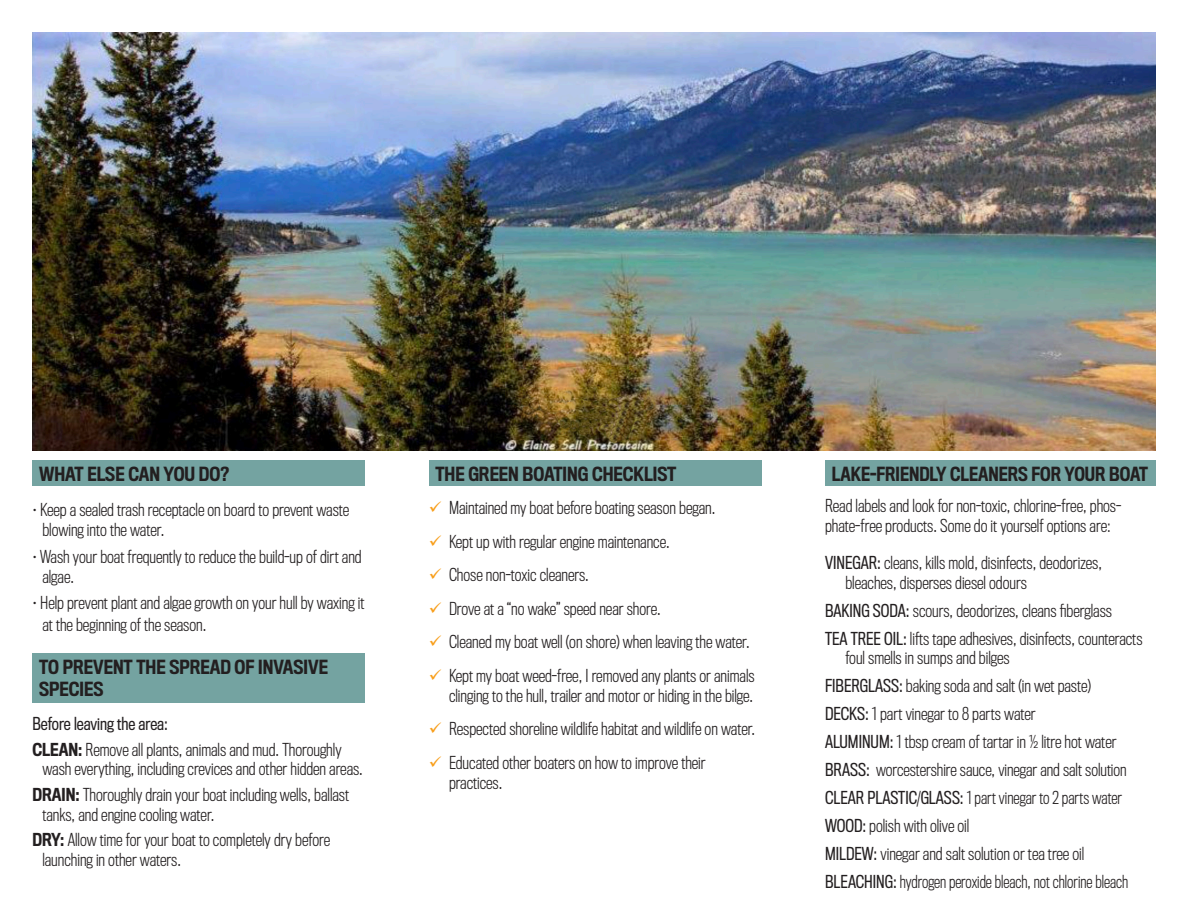
<style>
.page{position:relative;width:1188px;height:918px;background:#fff}
.page>*{position:absolute;margin:0;border:0;box-sizing:border-box;transform-origin:0 0}
.t1{font:500 18px/21.6px "Titling Gothic FB Cond";color:#231f20}
.t2{font:300 16.5px/19.8px "Titling Gothic FB Cond";color:#231f20}
.t3{font:300 16.5px "Titling Gothic FB Cond";color:#231f20;scale:.93 1}
.t4{font:300 16.5px "Titling Gothic FB Cond";color:#231f20;scale:.95 1}
.t5{font:16.5px "Titling Gothic FB Cond";color:#231f20}
.s1{font-weight:500}
.s2{color:#f89f1c}
.s3{font-weight:400}
</style>
<div class="page">
<div style="left:32px;top:460px;width:333px;height:26px;background:#74a3a1"></div>
<div style="left:32px;top:654px;width:333px;height:49px;background:#74a3a1"></div>
<div style="left:429px;top:460px;width:332px;height:26px;background:#74a3a1"></div>
<div style="left:825px;top:460px;width:331px;height:26px;background:#74a3a1"></div>
<img style="left:32px;top:32px;width:1124px;height:418px">
<p class="t1" style="left:39px;top:464px;width:191px">WHAT ELSE CAN YOU DO?</p>
<p class="t2" style="left:42px;top:501px;width:308px;text-indent:-10px">• Keep a sealed trash receptacle on board to prevent waste blowing into the water.</p>
<p class="t2" style="left:42px;top:547px;width:321px;text-indent:-10px">• Wash your boat frequently to reduce the build-up of dirt and algae.</p>
<p class="t2" style="left:42px;top:592px;width:324px;line-height:21.6px;text-indent:-10px">• Help prevent plant and algae growth on your hull by waxing it at the beginning of the season.</p>
<p class="t1" style="left:39px;top:657px;width:290px">TO PREVENT THE SPREAD OF INVASIVE<br>SPECIES</p>
<p class="t5" style="left:32px;top:714px;width:137px">Before leaving the area:</p>
<p class="t2" style="left:42px;top:740px;width:322px;text-indent:-10px"><span class="s1">CLEAN:</span> Remove all plants, animals and mud. Thoroughly wash everything, including crevices and other hidden areas.</p>
<p class="t2" style="left:42px;top:785px;width:308px;text-indent:-10px"><span class="s1">DRAIN:</span> Thoroughly drain your boat including wells, ballast tanks, and engine cooling water.</p>
<p class="t2" style="left:42px;top:830px;width:289px;text-indent:-10px"><span class="s1">DRY:</span> Allow time for your boat to completely dry before launching in other waters.</p>
<p class="t1" style="left:436px;top:464px;width:242px">THE GREEN BOATING CHECKLIST</p>
<p class="t2" style="left:429px;top:499px;width:288px"><span class="s2">✓</span> Maintained my boat before boating season began.</p>
<p class="t2" style="left:429px;top:532px;width:242px"><span class="s2">✓</span> Kept up with regular engine maintenance.</p>
<p class="t2" style="left:429px;top:566px;width:162px"><span class="s2">✓</span> Chose non-toxic cleaners.</p>
<p class="t2" style="left:429px;top:599px;width:234px"><span class="s2">✓</span> Drove at a “no wake” speed near shore.</p>
<p class="t2" style="left:429px;top:633px;width:323px"><span class="s2">✓</span> Cleaned my boat well (on shore) when leaving the water.</p>
<p class="t2" style="left:429px;top:666px;width:327px;text-align:right"><span class="s2">✓</span> Kept my boat weed-free, I removed any plants or animals clinging to the hull, trailer and motor or hiding in the bilge.</p>
<p class="t2" style="left:429px;top:719px;width:328px"><span class="s2">✓</span> Respected shoreline wildlife habitat and wildlife on water.</p>
<p class="t2" style="left:449px;top:753px;width:258px;text-indent:-20px"><span class="s2">✓</span> Educated other boaters on how to improve their practices.</p>
<p class="t1" style="left:832px;top:464px;width:318px">LAKE-FRIENDLY CLEANERS FOR YOUR BOAT</p>
<p class="t2" style="left:825px;top:497px;width:298px">Read labels and look for non-toxic, chlorine-free, phos&shy;phate-free products. Some do it yourself options are:</p>
<p class="t2" style="left:845px;top:553px;width:258px;text-indent:-20px"><span class="s3">VINEGAR:</span> cleans, kills mold, disinfects, deodorizes, bleaches, disperses diesel odours</p>
<p class="t2" style="left:825px;top:601px;width:289px"><span class="s3">BAKING SODA:</span> scours, deodorizes, cleans fiberglass</p>
<p class="t2" style="left:845px;top:629px;width:299px;text-indent:-20px"><span class="s3">TEA TREE OIL:</span> lifts tape adhesives, disinfects, counteracts foul smells in sumps and bilges</p>
<p class="t2" style="left:825px;top:677px;width:267px"><span class="s3">FIBERGLASS:</span> baking soda and salt (in wet paste)</p>
<p class="t2" style="left:825px;top:704px;width:212px"><span class="s3">DECKS:</span> 1 part vinegar to 8 parts water</p>
<p class="t2" style="left:825px;top:732px;width:293px"><span class="s3">ALUMINUM:</span> 1 tbsp cream of tartar in ½ litre hot water</p>
<p class="t2" style="left:825px;top:760px;width:303px"><span class="s3">BRASS:</span> worcestershire sauce, vinegar and salt solution</p>
<p class="t4" style="left:825px;top:788px;width:314px"><span class="s3">CLEAR PLASTIC/GLASS:</span> 1 part vinegar to 2 parts water</p>
<p class="t2" style="left:825px;top:816px;width:146px"><span class="s3">WOOD:</span> polish with olive oil</p>
<p class="t2" style="left:825px;top:844px;width:261px"><span class="s3">MILDEW:</span> vinegar and salt solution or tea tree oil</p>
<p class="t3" style="left:825px;top:872px;width:327px"><span class="s3">BLEACHING:</span> hydrogen peroxide bleach, not chlorine bleach</p>
</div>
